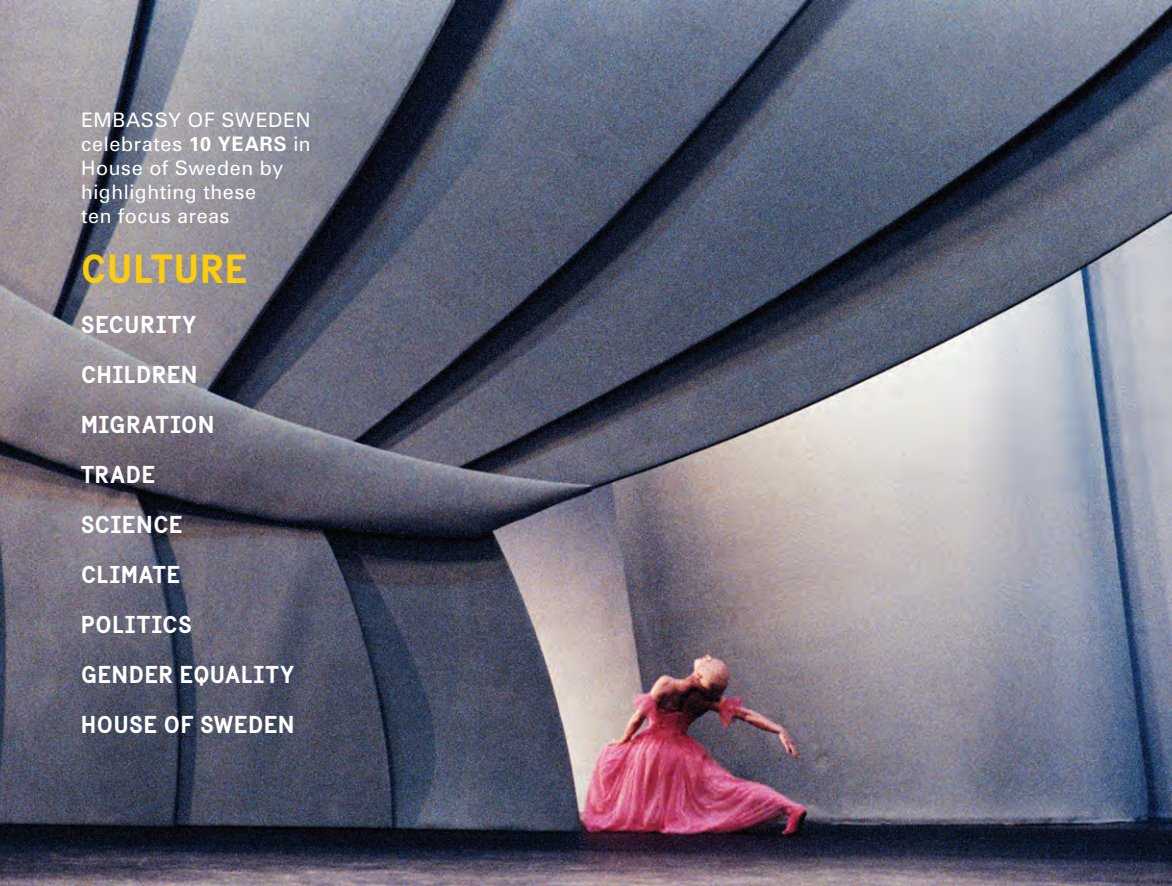
<style>
.page{position:relative;width:1172px;height:886px;background:#fff}
.page>*{position:absolute;margin:0;border:0;box-sizing:border-box;transform-origin:0 0}
.t1{font:700 40px "Sweden Sans";letter-spacing:.035em;color:#fccd0a}
.t2{font:700 24px/50px "Sweden Sans";letter-spacing:.04em;color:#fff}
.t3{font:20px/24px "Zurich BT";letter-spacing:.035em;color:#fff}
.s1{font-weight:700}
</style>
<div class="page">
<img style="left:0;top:0;width:1171px;height:886px">
<p class="t3" style="left:81px;top:107px;width:231px">EMBASSY OF SWEDEN celebrates <span class="s1">10 YEARS</span> in<br>House of Sweden by highlighting these<br>ten focus areas</p>
<h1 class="t1" style="left:81px;top:243px;width:168px">CULTURE</h1>
<p class="t2" style="left:81px;top:299px;width:215px">SECURITY<br>CHILDREN<br>MIGRATION<br>TRADE<br>SCIENCE<br>CLIMATE<br>POLITICS<br>GENDER EQUALITY<br>HOUSE OF SWEDEN</p>
</div>
